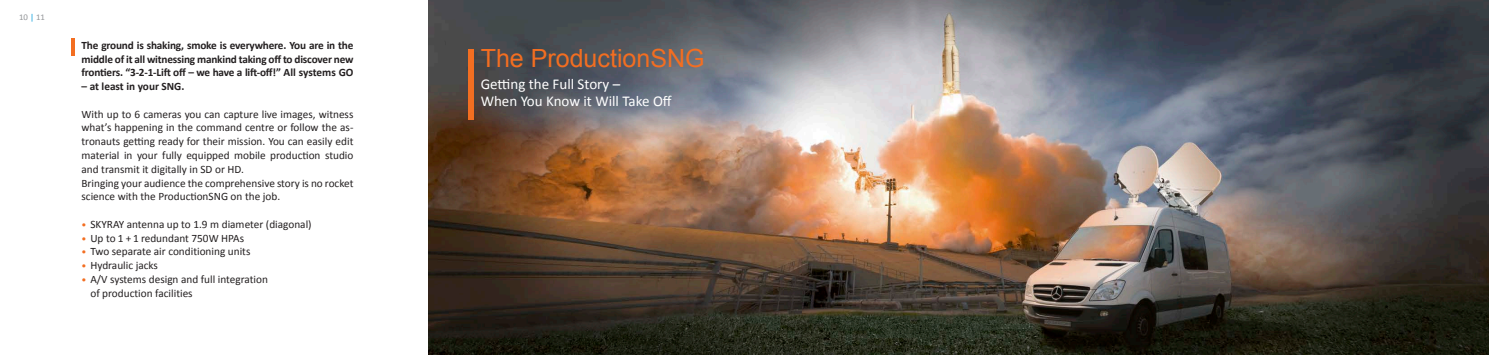
<style>
.page{position:relative;width:1489px;height:355px;background:#fff}
.page>*{position:absolute;margin:0;border:0;box-sizing:border-box;transform-origin:0 0}
.t1{font:25px "Arial";color:#f36e21}
.t2{font:15px/17.5px "Calibri";color:#fff}
.t3{font:11.25px/13.8px "Calibri";color:#231f20}
.t4{font:700 11.25px/13.8px "Calibri";letter-spacing:-.015em;color:#231f20;text-align:justify}
.t5{font:8.75px "Calibri";color:#939598}
.s1{color:#0099da}
.s2{font-size:10px;color:#f36e21}
</style>
<div class="page">
<img style="left:429px;top:0;width:1059px;height:354px">
<hr style="left:71px;top:38px;width:3px;height:17px;background:#f36e21">
<div style="left:468px;top:49px;width:5px;height:71px;background:#f36e21"></div>
<p class="t5" style="left:19px;top:11px;width:27px">10 <span class="s1">|</span> 11</p>
<p class="t4" style="left:81px;top:38px;width:273px">The ground is shaking, smoke is everywhere. You are in the middle of it all witnessing mankind taking off to discover new frontiers. “3-2-1-Lift off – we have a lift-off!” All systems GO</p>
<p class="t4" style="left:81px;top:79px;width:104px">– at least in your SNG.</p>
<p class="t3" style="left:81px;top:107px;width:273px">With up to 6 cameras you can capture live images, witness what’s happening in the command centre or follow the as&shy;tronauts getting ready for their mission. You can easily edit material in your fully equipped mobile production studio and transmit it digitally in SD or HD.<br>Bringing your audience the comprehensive story is no rocket science with the ProductionSNG on the job.</p>
<p class="t3" style="left:81px;top:217px;width:232px"><span class="s2">•</span> SKYRAY antenna up to 1.9 m diameter (diagonal)</p>
<p class="t3" style="left:81px;top:231px;width:164px"><span class="s2">•</span> Up to 1 + 1 redundant 750W HPAs</p>
<p class="t3" style="left:81px;top:244px;width:170px"><span class="s2">•</span> Two separate air conditioning units</p>
<p class="t3" style="left:81px;top:258px;width:78px"><span class="s2">•</span> Hydraulic jacks</p>
<p class="t3" style="left:90px;top:272px;width:179px;text-indent:-9px"><span class="s2">•</span> A/V systems design and full integration of production facilities</p>
<h1 class="t1" style="left:480px;top:42px;width:225px">The ProductionSNG</h1>
<h2 class="t2" style="left:480px;top:75px;width:193px">Getting the Full Story –<br>When You Know it Will Take Off</h2>
</div>
